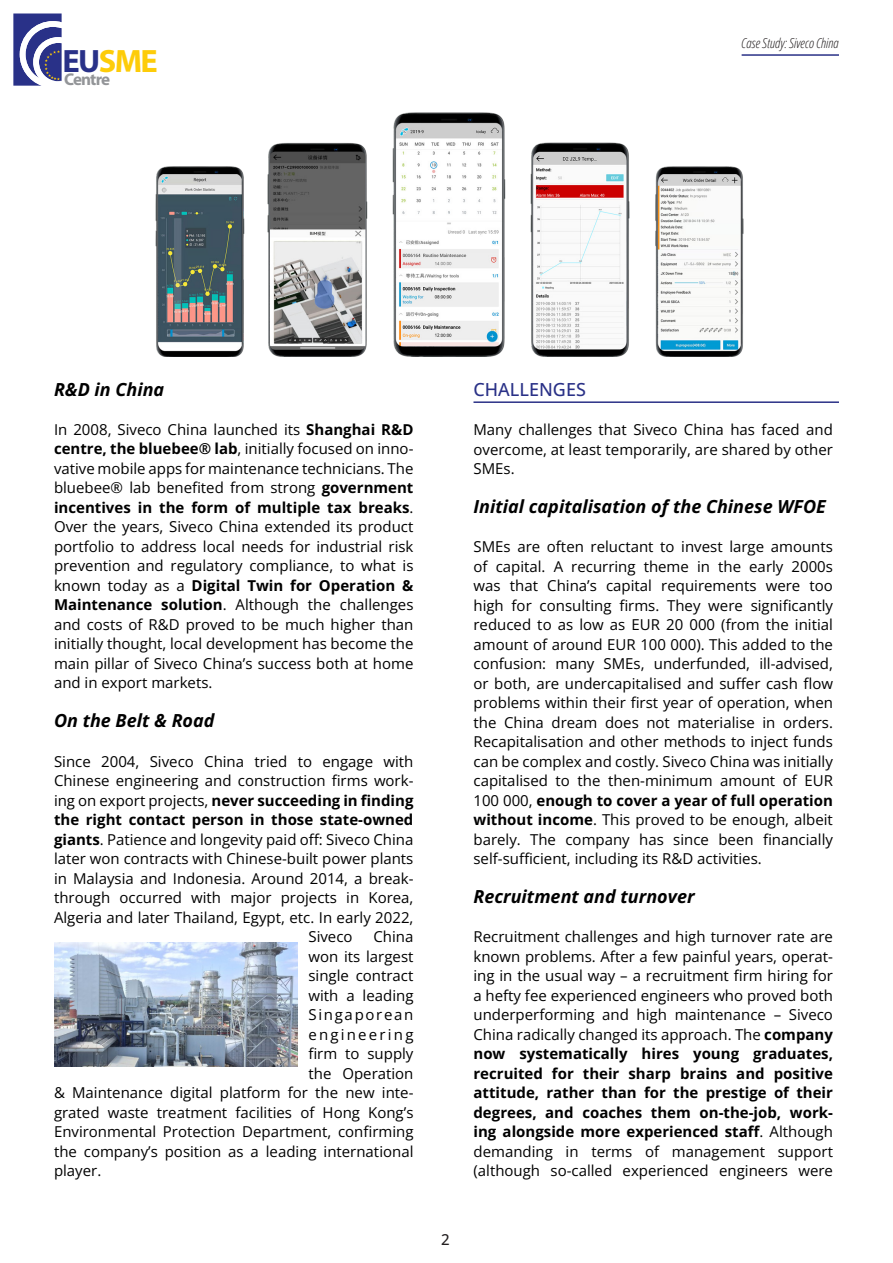
<style>
.page{position:relative;width:893px;height:1263px;background:#fff}
.page>*{position:absolute;margin:0;border:0;box-sizing:border-box;transform-origin:0 0}
.t1{font:700 32.4px "Myriad Pro";letter-spacing:-.05em;color:#fdcc09}
.Heading_3{font:italic 700 18px "Open Sans";color:#000}
.Heading_2{font:500 18px "Open Sans";color:#2a3187}
.t2{font:700 17.1px "Myriad Pro";letter-spacing:-.055em;color:#939598}
.Body_text{font:15px/19.5px "Open Sans";color:#000;text-align:justify}
.Body_text-2{font:700 15px "Open Sans";color:#000}
.Body_text-3{font:15px "Open Sans";letter-spacing:.115em;color:#000}
.Body_text-4{font:15px "Open Sans";letter-spacing:.15em;color:#000}
.t3{font:500 15px "Open Sans";color:#231f20}
.t4{font:italic 300 13.5px "Open Sans Condensed";color:#231f20}
.s1{color:#293188}
.s2{font-weight:700}
.s3{font-weight:400}
</style>
<div class="page">
<svg style="left:13px;top:14px;width:49px;height:72px"></svg>
<hr style="left:742px;top:54px;width:97px;height:2px;background:#2a3187">
<hr style="left:473px;top:401px;width:366px;height:2px;background:#2a3187">
<img style="left:155px;top:112px;width:589px;height:244px">
<img style="left:54px;top:942px;width:244px;height:125px">
<h1 class="t1" style="left:63px;top:40px;width:97px"><span class="s1">EU</span>SME</h1>
<p class="t2" style="left:64px;top:68px;width:48px">Centre</p>
<p class="t4" style="left:742px;top:33px;width:99px">Case Study: Siveco China</p>
<p class="Heading_3" style="left:54px;top:377px;width:112px">R&amp;D in China</p>
<p class="Body_text" style="left:54px;top:419px;width:361px">In 2008, Siveco China launched its <span class="s2">Shanghai R&amp;D centre, the bluebee® lab</span>, initially focused on inno&shy;vative mobile apps for maintenance technicians. The bluebee® lab benefited from strong <span class="s2">government incentives in the form of multiple tax breaks</span>.<br>Over the years, Siveco China extended its product portfolio to address local needs for industrial risk prevention and regulatory compliance, to what is known today as a <span class="s2">Digital Twin for Operation &amp; Maintenance solution</span>. Although the challenges and costs of R&amp;D proved to be much higher than initially thought, local development has become the main pillar of Siveco China’s success both at home and in export markets.</p>
<p class="Heading_3" style="left:54px;top:708px;width:162px">On the Belt &amp; Road</p>
<p class="Body_text" style="left:54px;top:751px;width:361px">Since 2004, Siveco China tried to engage with</p>
<p class="Body_text" style="left:54px;top:770px;width:361px">Chinese engineering and construction firms work-</p>
<p class="Body_text-2" style="left:54px;top:790px;width:361px"><span class="s3">ing on export projects,</span> never succeeding in finding</p>
<p class="Body_text-2" style="left:54px;top:809px;width:361px">the right contact person in those state-owned</p>
<p class="Body_text" style="left:54px;top:829px;width:361px"><span class="s2">giants</span>. Patience and longevity paid off: Siveco China</p>
<p class="Body_text" style="left:54px;top:848px;width:361px">later won contracts with Chinese-built power plants</p>
<p class="Body_text" style="left:54px;top:868px;width:361px">in Malaysia and Indonesia. Around 2014, a break-</p>
<p class="Body_text" style="left:54px;top:887px;width:361px">through occurred with major projects in Korea,</p>
<p class="Body_text" style="left:54px;top:907px;width:361px">Algeria and later Thailand, Egypt, etc. In early 2022,</p>
<p class="Body_text" style="left:308px;top:926px;width:46px">Siveco</p>
<p class="Body_text" style="left:373px;top:926px;width:41px">China</p>
<p class="Body_text" style="left:308px;top:946px;width:107px">won its largest</p>
<p class="Body_text" style="left:308px;top:965px;width:107px">single contract</p>
<p class="Body_text" style="left:308px;top:985px;width:107px">with a leading</p>
<p class="Body_text-3" style="left:308px;top:1004px;width:107px">Singaporean</p>
<p class="Body_text-4" style="left:308px;top:1024px;width:107px">engineering</p>
<p class="Body_text" style="left:308px;top:1043px;width:107px">firm to supply</p>
<p class="Body_text" style="left:308px;top:1063px;width:107px">the Operation</p>
<p class="Body_text" style="left:54px;top:1082px;width:361px">&amp; Maintenance digital platform for the new inte-</p>
<p class="Body_text" style="left:54px;top:1102px;width:361px">grated waste treatment facilities of Hong Kong’s</p>
<p class="Body_text" style="left:54px;top:1121px;width:361px">Environmental Protection Department, confirming</p>
<p class="Body_text" style="left:54px;top:1141px;width:361px">the company’s position as a leading international</p>
<p class="Body_text" style="left:54px;top:1160px;width:49px">player.</p>
<p class="t3" style="left:441px;top:1229px;width:10px">2</p>
<p class="Heading_2" style="left:473px;top:377px;width:114px">CHALLENGES</p>
<p class="Body_text" style="left:473px;top:419px;width:361px">Many challenges that Siveco China has faced and overcome, at least temporarily, are shared by other SMEs.</p>
<p class="Heading_3" style="left:473px;top:494px;width:354px">Initial capitalisation of the Chinese WFOE</p>
<p class="Body_text" style="left:473px;top:536px;width:361px">SMEs are often reluctant to invest large amounts of capital. A recurring theme in the early 2000s was that China’s capital requirements were too high for consulting firms. They were significantly reduced to as low as EUR 20 000 (from the initial amount of around EUR 100 000). This added to the confusion: many SMEs, underfunded, ill-advised, or both, are undercapitalised and suffer cash flow problems within their first year of operation, when the China dream does not materialise in orders.<br>Recapitalisation and other methods to inject funds can be complex and costly. Siveco China was initially capitalised to the then-minimum amount of EUR 100 000, <span class="s2">enough to cover a year of full operation without income</span>. This proved to be enough, albeit barely. The company has since been financially self-sufficient, including its R&amp;D activities.</p>
<p class="Heading_3" style="left:473px;top:884px;width:223px">Recruitment and turnover</p>
<p class="Body_text" style="left:473px;top:926px;width:361px">Recruitment challenges and high turnover rate are known problems. After a few painful years, operat&shy;ing in the usual way – a recruitment firm hiring for a hefty fee experienced engineers who proved both underperforming and high maintenance – Siveco China radically changed its approach. The <span class="s2">company now systematically hires young graduates, recruited for their sharp brains and positive attitude, rather than for the prestige of their degrees, and coaches them on-the-job, work&shy;ing alongside more experienced staff</span>. Although demanding in terms of management support (although so-called experienced engineers were</p>
</div>
